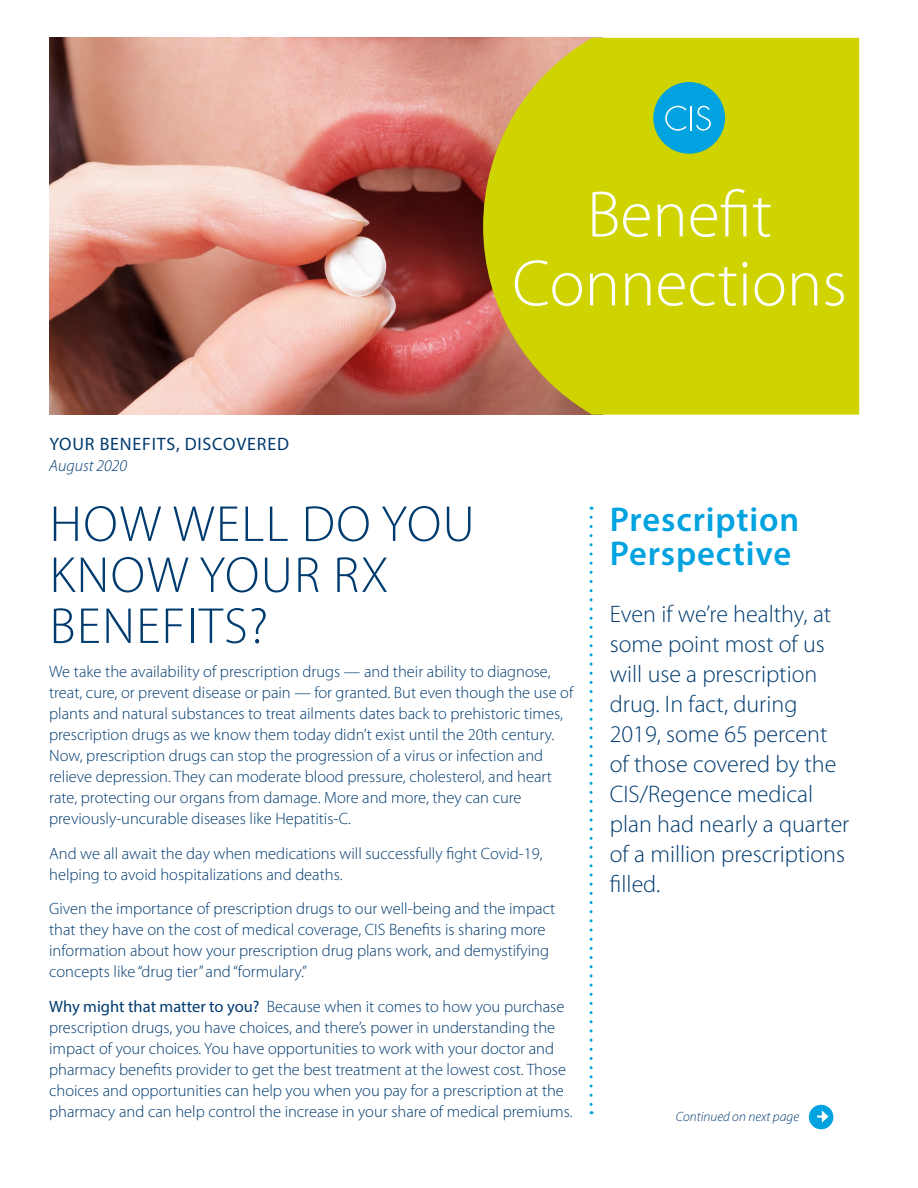
<style>
.page{position:relative;width:918px;height:1188px;background:#fff}
.page>*{position:absolute;margin:0;border:0;box-sizing:border-box;transform-origin:0 0}
.t1{font:300 66px/69px "Myriad Pro";color:#fff;text-align:center}
.t2{font:300 51px/51px "Myriad Pro";letter-spacing:.03em;color:#003b70}
.t3{font:600 34.5px/34.5px "Myriad Pro";letter-spacing:.025em;color:#00a2df}
.t4{font:300 24px/30px "Myriad Pro";color:#003b70}
.t5{font:18px "Myriad Pro";letter-spacing:.045em;color:#003b70}
.t6{font:300 16.5px/21px "Myriad Pro";color:#003b70}
.t7{font:italic 300 16.5px "Myriad Pro";color:#003b70}
.t8{font:italic 300 13.5px "Myriad Pro";color:#003b70}
.s1{font-weight:400}
</style>
<div class="page">
<div style="left:809px;top:1105px;width:24px;height:24px;background:#00a2df;border-radius:50%"></div>
<svg style="left:817px;top:1110px;width:11px;height:13px"></svg>
<svg style="left:590px;top:517px;width:3px;height:597px"></svg>
<img style="left:49px;top:38px;width:434px;height:377px">
<svg style="left:483px;top:38px;width:376px;height:377px;background:#cecc0a"></svg>
<div style="left:653px;top:82px;width:72px;height:72px;background:#00a2df;border-radius:50%"></div>
<svg style="left:665px;top:106px;width:46px;height:25px"></svg>
<h1 class="t1" style="left:512px;top:181px;width:336px">Benefit<br>Connections</h1>
<p class="t5" style="left:49px;top:432px;width:241px">YOUR BENEFITS, DISCOVERED</p>
<p class="t7" style="left:49px;top:455px;width:79px">August 2020</p>
<h2 class="t2" style="left:50px;top:499px;width:426px">HOW WELL DO YOU<br>KNOW YOUR RX<br>BENEFITS?</h2>
<p class="t6" style="left:49px;top:662px;width:526px">We take the availability of prescription drugs — and their ability to diagnose, treat, cure, or prevent disease or pain — for granted. But even though the use of plants and natural substances to treat ailments dates back to prehistoric times, prescription drugs as we know them today didn’t exist until the 20th century.<br>Now, prescription drugs can stop the progression of a virus or infection and relieve depression. They can moderate blood pressure, cholesterol, and heart rate, protecting our organs from damage. More and more, they can cure previously-uncurable diseases like Hepatitis-C.</p>
<p class="t6" style="left:49px;top:843px;width:495px">And we all await the day when medications will successfully fight Covid-19, helping to avoid hospitalizations and deaths.</p>
<p class="t6" style="left:49px;top:899px;width:508px">Given the importance of prescription drugs to our well-being and the impact that they have on the cost of medical coverage, CIS Benefits is sharing more information about how your prescription drug plans work, and demystifying concepts like “drug tier” and “formulary.”</p>
<p class="t6" style="left:49px;top:996px;width:525px"><span class="s1">Why might that matter to you?</span> Because when it comes to how you purchase prescription drugs, you have choices, and there’s power in understanding the impact of your choices. You have opportunities to work with your doctor and pharmacy benefits provider to get the best treatment at the lowest cost. Those choices and opportunities can help you when you pay for a prescription at the pharmacy and can help control the increase in your share of medical premiums.</p>
<h3 class="t3" style="left:610px;top:501px;width:191px">Prescription<br>Perspective</h3>
<h3 class="t4" style="left:610px;top:600px;width:241px">Even if we’re healthy, at some point most of us will use a prescription drug. In fact, during<br>2019, some 65 percent of those covered by the<br>CIS/Regence medical plan had nearly a quarter of a million prescriptions filled.</h3>
<p class="t8" style="left:676px;top:1108px;width:125px">Continued on next page</p>
</div>
